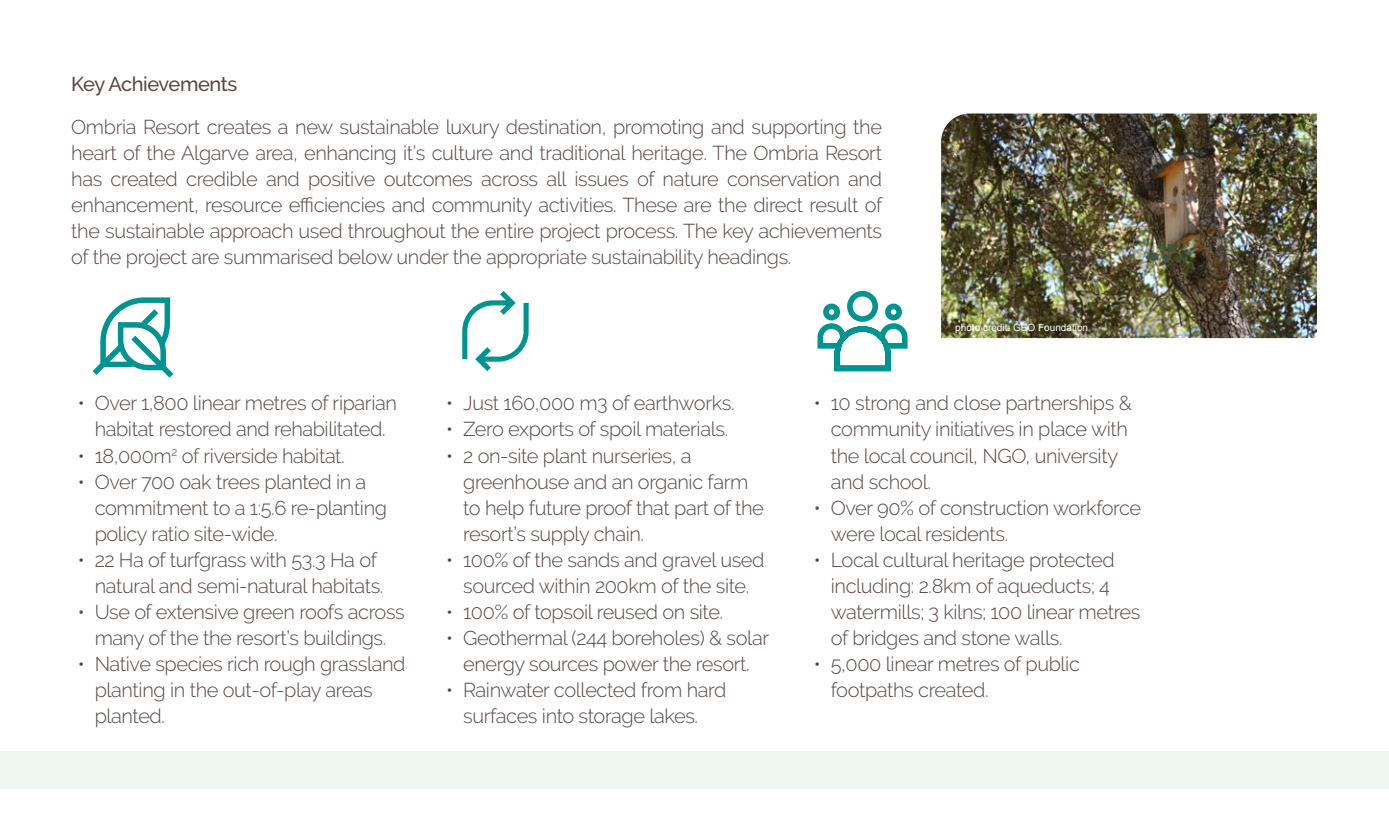
<style>
.page{position:relative;width:1389px;height:823px;background:#fff}
.page>*{position:absolute;margin:0;border:0;box-sizing:border-box;transform-origin:0 0}
.t1{font:300 20px/26px "Raleway";letter-spacing:-.02em;color:#584545}
.t2{font:500 20px "Raleway";letter-spacing:-.02em;color:#584545}
.t3{font:10px "Arial";color:#fff}
</style>
<div class="page">
<div style="left:1px;top:751px;width:1388px;height:37px;background:#f0f6f2"></div>
<img style="left:941px;top:113px;width:376px;height:225px">
<img style="left:0;top:0;width:1px;height:822px">
<hr style="left:0;top:536px;width:1px;height:185px;background:#faf9f6">
<svg style="left:818px;top:291px;width:90px;height:80px"></svg>
<svg style="left:93px;top:297px;width:80px;height:80px"></svg>
<svg style="left:462px;top:291px;width:67px;height:80px"></svg>
<p class="t2" style="left:71px;top:72px;width:168px">Key Achievements</p>
<p class="t1" style="left:71px;top:114px;width:813px;text-align:justify">Ombria Resort creates a new sustainable luxury destination, promoting and supporting the heart of the Algarve area, enhancing it’s culture and traditional heritage. The Ombria Resort has created credible and positive outcomes across all issues of nature conservation and enhancement, resource efficiencies and community activities. These are the direct result of the sustainable approach used throughout the entire project process. The key achievements of the project are summarised below under the appropriate sustainability headings.</p>
<h1 class="t3" style="left:955px;top:320px;width:134px">photo credit: GEO Foundation</h1>
<p class="t1" style="left:78px;top:390px;width:321px;text-align:center">• Over 1,800 linear metres of riparian habitat restored and rehabilitated.</p>
<p class="t1" style="left:78px;top:442px;width:269px">• 18,000m<sup>2</sup> of riverside habitat.</p>
<p class="t1" style="left:95px;top:468px;width:294px;text-indent:-17px">• Over 700 oak trees planted in a commitment to a 1:5.6 re-planting policy ratio site-wide.</p>
<p class="t1" style="left:95px;top:546px;width:290px;text-indent:-17px">• 22 Ha of turfgrass with 53.3 Ha of natural and semi-natural habitats.</p>
<p class="t1" style="left:78px;top:598px;width:329px;text-align:center">• Use of extensive green roofs across many of the the resort’s buildings.</p>
<p class="t1" style="left:95px;top:650px;width:312px;text-indent:-17px">• Native species rich rough grassland planting in the out-of-play areas planted.</p>
<p class="t1" style="left:446px;top:390px;width:290px">• Just 160,000 m3 of earthworks.</p>
<p class="t1" style="left:446px;top:416px;width:284px">• Zero exports of spoil materials.</p>
<p class="t1" style="left:463px;top:442px;width:302px;text-indent:-17px">• 2 on-site plant nurseries, a greenhouse and an organic farm to help future proof that part of the resort’s supply chain.</p>
<p class="t1" style="left:446px;top:546px;width:320px;text-align:center">• 100% of the sands and gravel used sourced within 200km of the site.</p>
<p class="t1" style="left:446px;top:598px;width:279px">• 100% of topsoil reused on site.</p>
<p class="t1" style="left:446px;top:624px;width:325px;text-align:center">• Geothermal (244 boreholes) &amp; solar energy sources power the resort.</p>
<p class="t1" style="left:446px;top:676px;width:282px;text-align:center">• Rainwater collected from hard surfaces into storage lakes.</p>
<p class="t1" style="left:831px;top:390px;width:302px;text-indent:-17px">• 10 strong and close partnerships &amp; community initiatives in place with the local council, NGO, university and school.</p>
<p class="t1" style="left:831px;top:494px;width:312px;text-indent:-17px">• Over 90% of construction workforce were local residents.</p>
<p class="t1" style="left:831px;top:546px;width:311px;text-indent:-17px">• Local cultural heritage protected including: 2.8km of aqueducts; 4 watermills; 3 kilns; 100 linear metres of bridges and stone walls.</p>
<p class="t1" style="left:831px;top:650px;width:251px;text-indent:-17px">• 5,000 linear metres of public footpaths created.</p>
</div>
